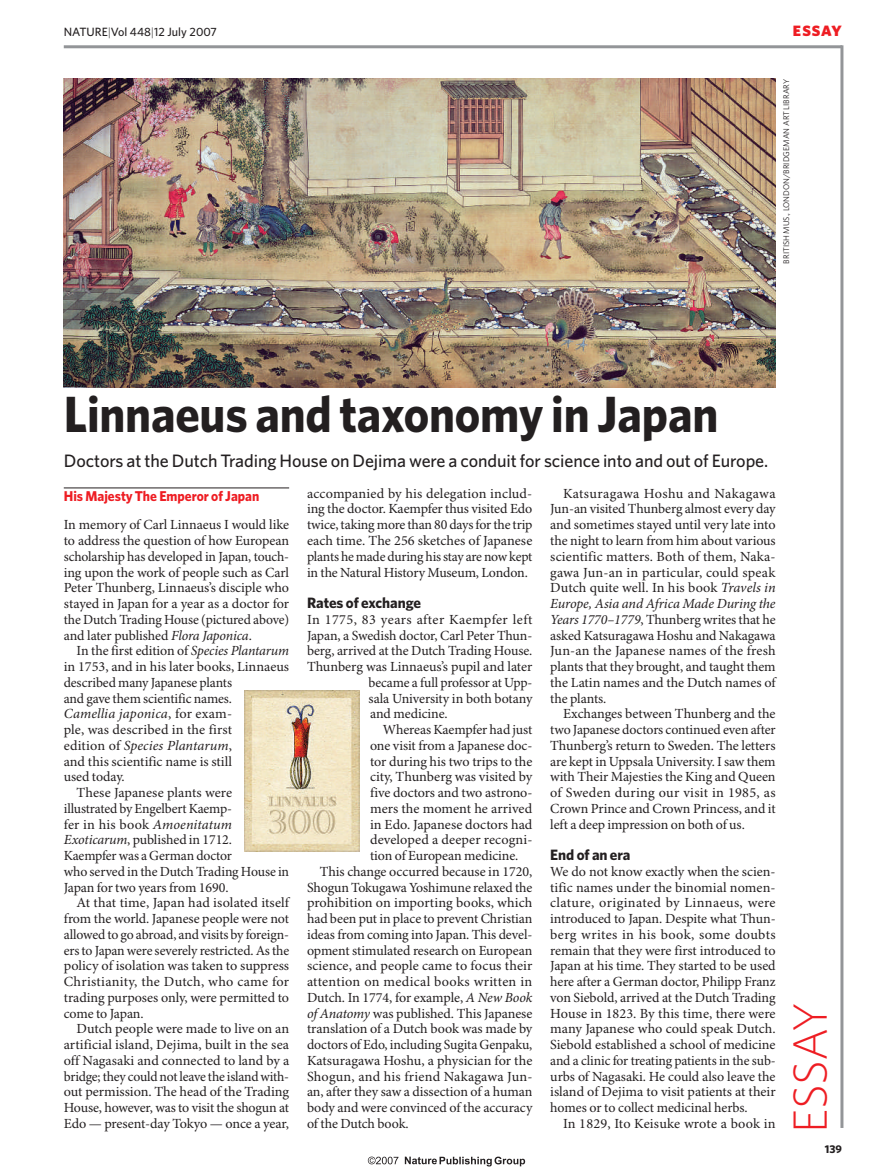
<style>
.page{position:relative;width:893px;height:1174px;background:#fff}
.page>*{position:absolute;margin:0;border:0;box-sizing:border-box;transform-origin:0 0}
.t1{font:700 51px "Whitney";letter-spacing:-.005em;color:#231f20;scale:.95 1}
.t2{font:300 48px "Whitney";letter-spacing:-.01em;color:#ee1d23}
.t3{font:500 18px "Whitney";letter-spacing:-.005em;color:#231f20}
.t4{font:700 15px "Whitney";letter-spacing:-.005em;color:#231f20}
.t5{font:900 15px "Whitney";letter-spacing:.06em;color:#ee1d23}
.t6{font:700 14.25px "Whitney";color:#ee1d23;scale:.95 1}
.t7{font:13.95px/15.8px "Minion Pro";letter-spacing:-.005em;color:#231f20;text-align:justify}
.t8{font:13.95px "Minion Pro";letter-spacing:.015em;color:#231f20}
.t9{font:13.95px "Minion Pro";letter-spacing:.02em;color:#231f20}
.t10{font:italic 13.95px "Minion Pro";letter-spacing:.005em;color:#231f20}
.t11{font:13.95px "Minion Pro";letter-spacing:.03em;color:#231f20}
.t12{font:500 12px "Whitney";color:#231f20}
.t13{font:700 11.25px "Whitney";color:#231f20}
.t14{font:8.25px "Whitney";color:#231f20}
.s1{font-weight:300}
.s2{font-style:italic}
.s3{font-style:normal}
</style>
<div class="page">
<img style="left:64px;top:79px;width:712px;height:308px">
<hr style="left:64px;top:45px;width:778px;height:3px;background:#939598">
<hr style="left:840px;top:45px;width:3px;height:1083px;background:#939598">
<hr style="left:64px;top:487px;width:225px;height:1px;background:#231f20">
<img style="left:245px;top:691px;width:115px;height:160px">
<svg style="left:405px;top:1156px;width:120px;height:10px"></svg>
<svg style="left:368px;top:1156px;width:30px;height:8px"></svg>
<p class="t12" style="left:64px;top:27px;width:155px">NATURE<span class="s1">|</span>Vol 448<span class="s1">|</span>12 July 2007</p>
<p class="t5" style="left:793px;top:25px;width:50px">ESSAY</p>
<p class="t14" style="left:783px;top:264px;width:186px;rotate:-90deg">BRITISH MUS., LONDON/BRIDGEMAN ART LIBRARY</p>
<h1 class="t1" style="left:64px;top:395px;width:691px">Linnaeus and taxonomy in Japan</h1>
<p class="t3" style="left:64px;top:453px;width:706px">Doctors at the Dutch Trading House on Dejima were a conduit for science into and out of Europe.</p>
<p class="t6" style="left:64px;top:491px;width:207px">His Majesty The Emperor of Japan</p>
<p class="t7" style="left:64px;top:518px;width:227px">In memory of Carl Linnaeus I would like to address the question of how European scholarship has developed in Japan, touch&shy;ing upon the work of people such as Carl Peter Thunberg, Linnaeus’s disciple who stayed in Japan for a year as a doctor for the Dutch Trading House (pictured above) and later published <span class="s2">Flora Japonica</span>.</p>
<p class="t7" style="left:77px;top:644px;width:214px">In the first edition of <span class="s2">Species Plantarum</span></p>
<p class="t7" style="left:64px;top:660px;width:227px">in 1753, and in his later books, Linnaeus</p>
<p class="t7" style="left:64px;top:675px;width:170px">described many Japanese plants</p>
<p class="t7" style="left:64px;top:691px;width:170px">and gave them scientific names.</p>
<p class="t10" style="left:64px;top:708px;width:170px">Camellia japonica<span class="s3">, for exam-</span></p>
<p class="t7" style="left:64px;top:723px;width:170px">ple, was described in the first</p>
<p class="t10" style="left:64px;top:740px;width:170px"><span class="s3">edition of</span> Species Plantarum<span class="s3">,</span></p>
<p class="t7" style="left:64px;top:754px;width:170px">and this scientific name is still</p>
<p class="t7" style="left:64px;top:770px;width:63px">used today.</p>
<p class="t7" style="left:77px;top:786px;width:157px">These Japanese plants were</p>
<p class="t7" style="left:64px;top:801px;width:170px">illustrated by Engelbert Kaemp-</p>
<p class="t8" style="left:64px;top:818px;width:170px">fer in his book <span class="s2">Amoenitatum</span></p>
<p class="t7" style="left:64px;top:833px;width:170px"><span class="s2">Exoticarum</span>, published in 1712.</p>
<p class="t7" style="left:64px;top:849px;width:170px">Kaempfer was a German doctor</p>
<p class="t7" style="left:64px;top:864px;width:227px">who served in the Dutch Trading House in</p>
<p class="t7" style="left:64px;top:880px;width:166px">Japan for two years from 1690.</p>
<p class="t7" style="left:77px;top:896px;width:214px">At that time, Japan had isolated itself</p>
<p class="t7" style="left:64px;top:912px;width:227px">from the world. Japanese people were not</p>
<p class="t7" style="left:64px;top:927px;width:227px">allowed to go abroad, and visits by foreign-</p>
<p class="t7" style="left:64px;top:943px;width:227px">ers to Japan were severely restricted. As the</p>
<p class="t7" style="left:64px;top:959px;width:227px">policy of isolation was taken to suppress</p>
<p class="t9" style="left:64px;top:976px;width:227px">Christianity, the Dutch, who came for</p>
<p class="t7" style="left:64px;top:990px;width:227px">trading purposes only, were permitted to</p>
<p class="t7" style="left:64px;top:1006px;width:81px">come to Japan.</p>
<p class="t7" style="left:77px;top:1022px;width:214px">Dutch people were made to live on an</p>
<p class="t7" style="left:64px;top:1038px;width:227px">artificial island, Dejima, built in the sea</p>
<p class="t7" style="left:64px;top:1053px;width:227px">off Nagasaki and connected to land by a</p>
<p class="t7" style="left:64px;top:1069px;width:227px">bridge; they could not leave the island with-</p>
<p class="t7" style="left:64px;top:1085px;width:227px">out permission. The head of the Trading</p>
<p class="t7" style="left:64px;top:1101px;width:227px">House, however, was to visit the shogun at</p>
<p class="t7" style="left:64px;top:1116px;width:227px">Edo — present-day Tokyo — once a year,</p>
<p class="t7" style="left:307px;top:486px;width:227px">accompanied by his delegation includ&shy;ing the doctor. Kaempfer thus visited Edo twice, taking more than 80 days for the trip each time. The 256 sketches of Japanese plants he made during his stay are now kept in the Natural History Museum, London.</p>
<p class="t4" style="left:307px;top:597px;width:116px">Rates of exchange</p>
<p class="t11" style="left:307px;top:614px;width:227px">In 1775, 83 years after Kaempfer left</p>
<p class="t7" style="left:307px;top:628px;width:227px">Japan, a Swedish doctor, Carl Peter Thun-</p>
<p class="t7" style="left:307px;top:644px;width:227px">berg, arrived at the Dutch Trading House.</p>
<p class="t7" style="left:307px;top:660px;width:227px">Thunberg was Linnaeus’s pupil and later</p>
<p class="t7" style="left:369px;top:675px;width:165px">became a full professor at Upp-</p>
<p class="t7" style="left:369px;top:691px;width:165px">sala University in both botany</p>
<p class="t7" style="left:370px;top:707px;width:79px">and medicine.</p>
<p class="t7" style="left:383px;top:723px;width:151px">Whereas Kaempfer had just</p>
<p class="t7" style="left:370px;top:738px;width:164px">one visit from a Japanese doc-</p>
<p class="t7" style="left:370px;top:754px;width:164px">tor during his two trips to the</p>
<p class="t7" style="left:370px;top:770px;width:164px">city, Thunberg was visited by</p>
<p class="t7" style="left:370px;top:786px;width:164px">five doctors and two astrono-</p>
<p class="t7" style="left:370px;top:801px;width:164px">mers the moment he arrived</p>
<p class="t7" style="left:370px;top:817px;width:164px">in Edo. Japanese doctors had</p>
<p class="t7" style="left:370px;top:833px;width:164px">developed a deeper recogni-</p>
<p class="t7" style="left:370px;top:849px;width:150px">tion of European medicine.</p>
<p class="t7" style="left:320px;top:864px;width:214px">This change occurred because in 1720,</p>
<p class="t7" style="left:307px;top:880px;width:227px">Shogun Tokugawa Yoshimune relaxed the</p>
<p class="t7" style="left:307px;top:896px;width:227px">prohibition on importing books, which</p>
<p class="t7" style="left:307px;top:912px;width:227px">had been put in place to prevent Christian</p>
<p class="t7" style="left:307px;top:927px;width:227px">ideas from coming into Japan. This devel-</p>
<p class="t7" style="left:307px;top:943px;width:227px">opment stimulated research on European</p>
<p class="t7" style="left:307px;top:959px;width:227px">science, and people came to focus their</p>
<p class="t9" style="left:307px;top:976px;width:227px">attention on medical books written in</p>
<p class="t7" style="left:307px;top:990px;width:227px">Dutch. In 1774, for example, <span class="s2">A New Book</span></p>
<p class="t7" style="left:307px;top:1006px;width:227px"><span class="s2">of Anatomy</span> was published. This Japanese</p>
<p class="t7" style="left:307px;top:1022px;width:227px">translation of a Dutch book was made by</p>
<p class="t7" style="left:307px;top:1038px;width:227px">doctors of Edo, including Sugita Genpaku,</p>
<p class="t7" style="left:307px;top:1053px;width:227px">Katsuragawa Hoshu, a physician for the</p>
<p class="t8" style="left:307px;top:1070px;width:227px">Shogun, and his friend Nakagawa Jun-</p>
<p class="t7" style="left:307px;top:1085px;width:227px">an, after they saw a dissection of a human</p>
<p class="t7" style="left:307px;top:1101px;width:227px">body and were convinced of the accuracy</p>
<p class="t7" style="left:307px;top:1116px;width:103px">of the Dutch book.</p>
<p class="t7" style="left:550px;top:486px;width:227px;text-indent:13px">Katsuragawa Hoshu and Nakagawa Jun-an visited Thunberg almost every day and sometimes stayed until very late into the night to learn from him about various scientific matters. Both of them, Naka&shy;gawa Jun-an in particular, could speak Dutch quite well. In his book <span class="s2">Travels in Europe, Asia and Africa Made During the Years 1770–1779</span>, Thunberg writes that he asked Katsuragawa Hoshu and Nakagawa Jun-an the Japanese names of the fresh plants that they brought, and taught them the Latin names and the Dutch names of the plants.</p>
<p class="t7" style="left:550px;top:707px;width:227px;text-indent:13px">Exchanges between Thunberg and the two Japanese doctors continued even after Thunberg’s return to Sweden. The letters are kept in Uppsala University. I saw them with Their Majesties the King and Queen of Sweden during our visit in 1985, as Crown Prince and Crown Princess, and it left a deep impression on both of us.</p>
<p class="t4" style="left:550px;top:849px;width:82px">End of an era</p>
<p class="t7" style="left:550px;top:864px;width:227px">We do not know exactly when the scien&shy;tific names under the binomial nomen&shy;clature, originated by Linnaeus, were introduced to Japan. Despite what Thun&shy;berg writes in his book, some doubts remain that they were first introduced to Japan at his time. They started to be used here after a German doctor, Philipp Franz von Siebold, arrived at the Dutch Trading House in 1823. By this time, there were many Japanese who could speak Dutch.<br>Siebold established a school of medicine and a clinic for treating patients in the sub&shy;urbs of Nagasaki. He could also leave the island of Dejima to visit patients at their homes or to collect medicinal herbs.</p>
<p class="t8" style="left:563px;top:1118px;width:214px">In 1829, Ito Keisuke wrote a book in</p>
<h2 class="t2" style="left:792px;top:1132px;width:132px;rotate:-90deg">ESSAY</h2>
<p class="t13" style="left:825px;top:1144px;width:19px">139</p>
</div>
